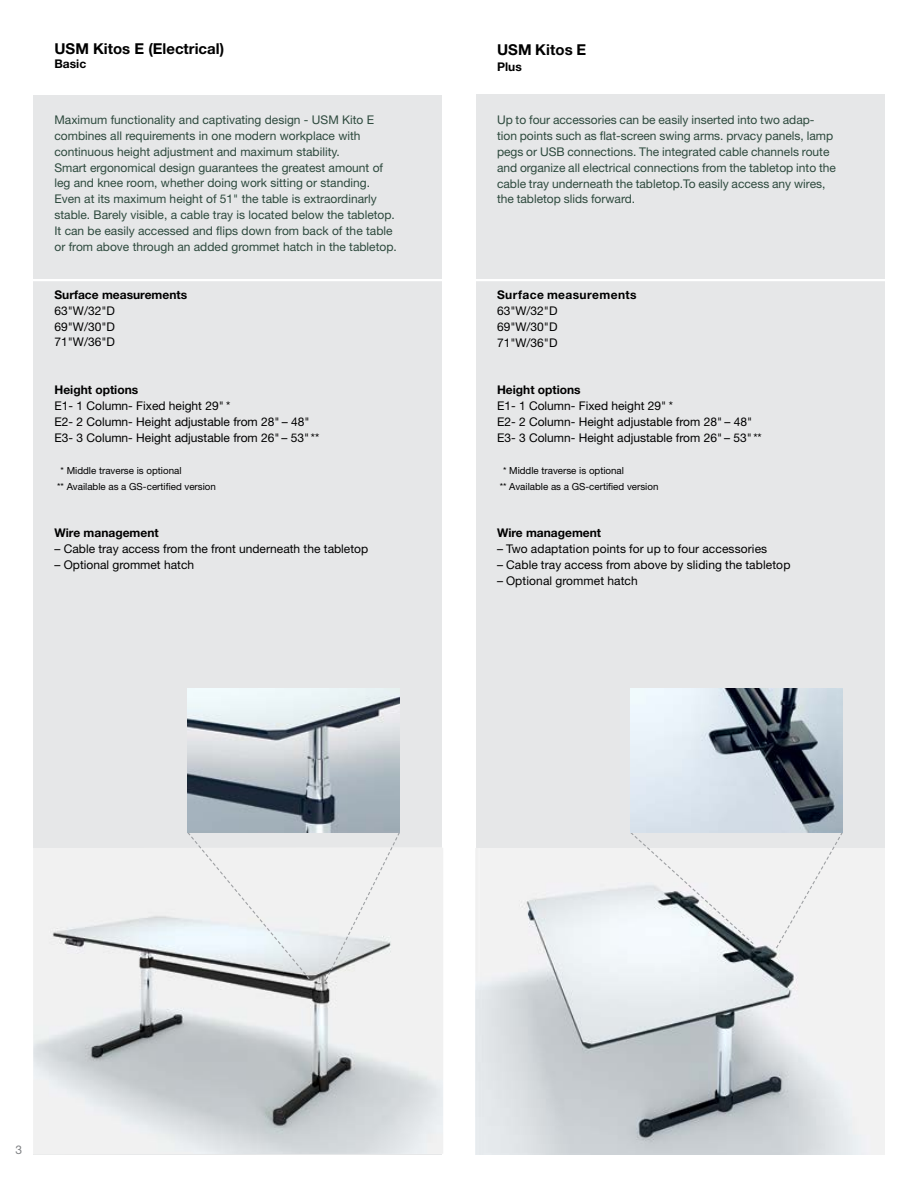
<style>
.page{position:relative;width:918px;height:1188px;background:#fff}
.page>*{position:absolute;margin:0;border:0;box-sizing:border-box;transform-origin:0 0}
.t1{font:700 15px "Helvetica Neue";color:#000}
.t2{font:12px/15.9px "Helvetica Neue";color:#2d493d}
.t3{font:12px/15.9px "Helvetica Neue";color:#000;text-align:justify}
.t4{font:700 12px "Helvetica Neue";color:#000}
.t5{font:700 12px "Helvetica Neue";letter-spacing:.035em;color:#000}
.t6{font:12px "Helvetica Neue";color:#808285}
.t7{font:9.75px/15.9px "Helvetica Neue";color:#000}
</style>
<div class="page">
<div style="left:33px;top:95px;width:409px;height:1059px;background:#e6e7e8"></div>
<hr style="left:32px;top:279px;width:417px;height:2px;background:#fff">
<div style="left:476px;top:94px;width:409px;height:1060px;background:#e6e7e8"></div>
<hr style="left:476px;top:279px;width:428px;height:2px;background:#fff">
<img style="left:33px;top:848px;width:410px;height:306px">
<svg style="left:325px;top:832px;width:76px;height:149px"></svg>
<svg style="left:186px;top:832px;width:125px;height:148px"></svg>
<img style="left:187px;top:689px;width:213px;height:143px">
<img style="left:476px;top:848px;width:409px;height:306px">
<svg style="left:629px;top:832px;width:126px;height:113px"></svg>
<svg style="left:775px;top:832px;width:69px;height:118px"></svg>
<img style="left:630px;top:689px;width:213px;height:143px">
<p class="t1" style="left:54px;top:39px;width:171px">USM Kitos E (Electrical)</p>
<p class="t4" style="left:54px;top:56px;width:33px">Basic</p>
<p class="t2" style="left:54px;top:111px;width:344px">Maximum functionality and captivating design - USM Kito E combines all requirements in one modern workplace with continuous height adjustment and maximum stability.<br>Smart ergonomical design guarantees the greatest amount of leg and knee room, whether doing work sitting or standing.<br>Even at its maximum height of 51" the table is extraordinarly stable. Barely visible, a cable tray is located below the tabletop.<br>It can be easily accessed and flips down from back of the table or from above through an added grommet hatch in the tabletop.</p>
<p class="t4" style="left:54px;top:287px;width:134px">Surface measurements</p>
<p class="t3" style="left:54px;top:302px;width:62px">63"W/32"D 69"W/30"D 71"W/36"D</p>
<p class="t4" style="left:54px;top:382px;width:85px">Height options</p>
<p class="t3" style="left:54px;top:398px;width:266px;text-align:left">E1- 1 Column- Fixed height 29" *<br>E2- 2 Column- Height adjustable from 28" – 48"<br>E3- 3 Column- Height adjustable from 26" – 53" **</p>
<p class="t7" style="left:57px;top:462px;width:160px;text-indent:3px">* Middle traverse is optional<br>** Available as a GS-certified version</p>
<p class="t4" style="left:54px;top:526px;width:106px">Wire management</p>
<p class="t3" style="left:54px;top:541px;width:315px">– Cable tray access from the front underneath the tabletop</p>
<p class="t3" style="left:54px;top:557px;width:141px">– Optional grommet hatch</p>
<p class="t1" style="left:497px;top:40px;width:91px">USM Kitos E</p>
<p class="t4" style="left:497px;top:59px;width:26px">Plus</p>
<p class="t2" style="left:497px;top:112px;width:340px">Up to four accessories can be easily inserted into two adap&shy;tion points such as flat-screen swing arms. prvacy panels, lamp pegs or USB connections. The integrated cable channels route and organize all electrical connections from the tabletop into the cable tray underneath the tabletop.To easily access any wires, the tabletop slids forward.</p>
<p class="t5" style="left:497px;top:287px;width:141px">Surface measurements</p>
<p class="t3" style="left:497px;top:302px;width:62px">63"W/32"D 69"W/30"D 71"W/36"D</p>
<p class="t4" style="left:497px;top:383px;width:85px">Height options</p>
<p class="t3" style="left:497px;top:398px;width:266px;text-align:left">E1- 1 Column- Fixed height 29" *<br>E2- 2 Column- Height adjustable from 28" – 48"<br>E3- 3 Column- Height adjustable from 26" – 53" **</p>
<p class="t7" style="left:500px;top:462px;width:160px;text-indent:3px">* Middle traverse is optional<br>** Available as a GS-certified version</p>
<p class="t4" style="left:497px;top:526px;width:106px">Wire management</p>
<p class="t3" style="left:497px;top:541px;width:272px">– Two adaptation points for up to four accessories</p>
<p class="t3" style="left:497px;top:557px;width:295px">– Cable tray access from above by sliding the tabletop</p>
<p class="t3" style="left:497px;top:573px;width:142px">– Optional grommet hatch</p>
<p class="t6" style="left:16px;top:1143px;width:8px">3</p>
</div>
